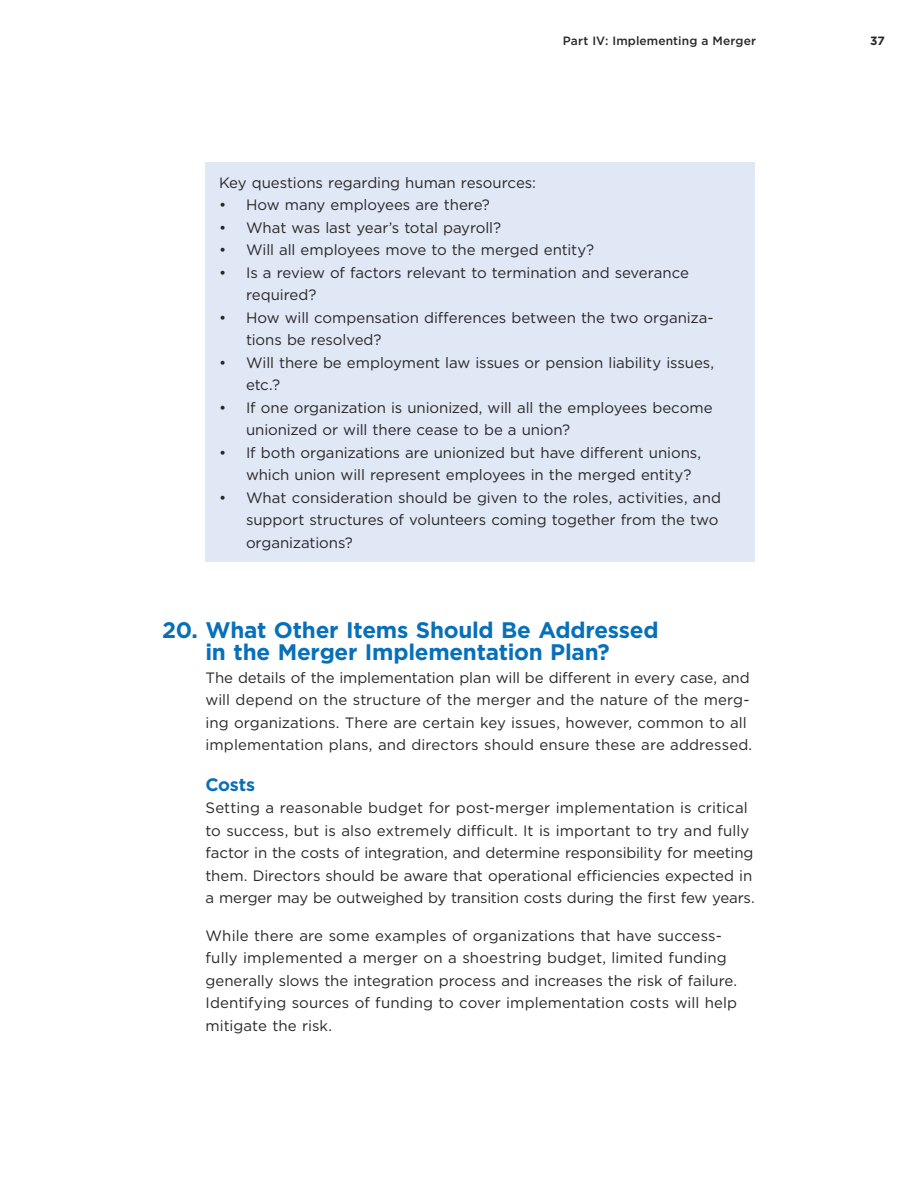
<style>
.page{position:relative;width:918px;height:1188px;background:#fff}
.page>*{position:absolute;margin:0;border:0;box-sizing:border-box;transform-origin:0 0}
.t1{font:700 22.5px/22.5px "Gotham";letter-spacing:-.015em;color:#0870b9;text-align:center}
.t2{font:700 18px "Gotham";letter-spacing:-.015em;color:#0870b9}
.t3{font:15px/22.5px "Gotham";letter-spacing:-.005em;color:#282829}
.t4{font:500 12px "Gotham";letter-spacing:.01em;color:#282829}
.t5{font:700 12px "Gotham";color:#282829}
</style>
<div class="page">
<div style="left:206px;top:162px;width:549px;height:399px;background:#e0e7f5"></div>
<p class="t4" style="left:563px;top:37px;width:195px">Part IV: Implementing a Merger</p>
<p class="t5" style="left:870px;top:37px;width:16px">37</p>
<p class="t3" style="left:219px;top:172px;width:318px">Key questions regarding human resources:</p>
<p class="t3" style="left:219px;top:195px;width:273px">• How many employees are there?</p>
<p class="t3" style="left:219px;top:217px;width:284px">• What was last year’s total payroll?</p>
<p class="t3" style="left:219px;top:240px;width:377px">• Will all employees move to the merged entity?</p>
<p class="t3" style="left:246px;top:262px;width:444px;text-indent:-27px">• Is a review of factors relevant to termination and severance required?</p>
<p class="t3" style="left:246px;top:307px;width:469px;text-indent:-27px">• How will compensation differences between the two organiza&shy;tions be resolved?</p>
<p class="t3" style="left:246px;top:352px;width:470px;text-indent:-27px">• Will there be employment law issues or pension liability issues, etc.?</p>
<p class="t3" style="left:246px;top:397px;width:468px;text-indent:-27px">• If one organization is unionized, will all the employees become unionized or will there cease to be a union?</p>
<p class="t3" style="left:246px;top:442px;width:457px;text-indent:-27px">• If both organizations are unionized but have different unions, which union will represent employees in the merged entity?</p>
<p class="t3" style="left:246px;top:487px;width:477px;text-indent:-27px">• What consideration should be given to the roles, activities, and support structures of volunteers coming together from the two organizations?</p>
<h1 class="t1" style="left:162px;top:620px;width:498px">20. What Other Items Should Be Addressed in the Merger Implementation Plan?</h1>
<p class="t3" style="left:206px;top:667px;width:548px">The details of the implementation plan will be different in every case, and will depend on the structure of the merger and the nature of the merg&shy;ing organizations. There are certain key issues, however, common to all implementation plans, and directors should ensure these are addressed.</p>
<p class="t2" style="left:206px;top:778px;width:51px">Costs</p>
<p class="t3" style="left:206px;top:798px;width:551px">Setting a reasonable budget for post-merger implementation is critical to success, but is also extremely difficult. It is important to try and fully factor in the costs of integration, and determine responsibility for meeting them. Directors should be aware that operational efficiencies expected in a merger may be outweighed by transition costs during the first few years.</p>
<p class="t3" style="left:206px;top:925px;width:533px">While there are some examples of organizations that have success&shy;fully implemented a merger on a shoestring budget, limited funding generally slows the integration process and increases the risk of failure.<br>Identifying sources of funding to cover implementation costs will help mitigate the risk.</p>
</div>
